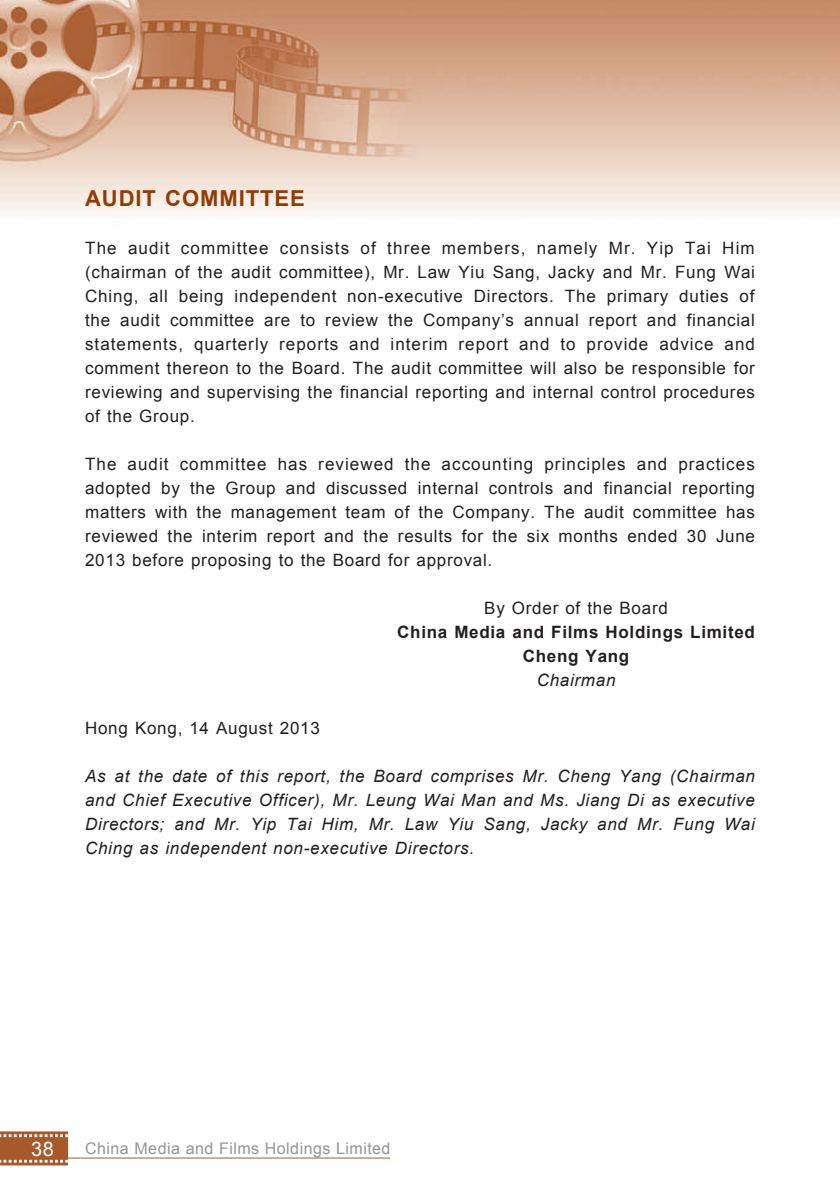
<style>
.page{position:relative;width:840px;height:1191px;background:#fff}
.page>*{position:absolute;margin:0;border:0;box-sizing:border-box;transform-origin:0 0}
.t1{font:700 22px "Arial";letter-spacing:.04em;color:#933b03}
.t2{font:20px "Arial";color:#fff}
.t3{font:17px/24px "Arial";letter-spacing:.04em;color:#231f20;text-align:justify}
.t4{font:italic 17px/24px "Arial";letter-spacing:.04em;color:#231f20;text-align:justify}
.t5{font:700 17px/24px "Arial";letter-spacing:.04em;color:#231f20;text-align:center}
.t6{font:16px "Arial";letter-spacing:.03em;color:#939598}
</style>
<div class="page">
<img style="left:0;top:0;width:839px;height:1166px">
<svg style="left:0;top:1131px;width:68px;height:34px;background:#af6b42"></svg>
<hr style="left:0;top:1157px;width:389px;height:1px;background:#a6592b">
<p class="t1" style="left:85px;top:184px;width:221px">AUDIT COMMITTEE</p>
<p class="t3" style="left:85px;top:236px;width:671px">The audit committee consists of three members, namely Mr. Yip Tai Him (chairman of the audit committee), Mr. Law Yiu Sang, Jacky and Mr. Fung Wai Ching, all being independent non-executive Directors. The primary duties of the audit committee are to review the Company’s annual report and financial statements, quarterly reports and interim report and to provide advice and comment thereon to the Board. The audit committee will also be responsible for reviewing and supervising the financial reporting and internal control procedures of the Group.</p>
<p class="t3" style="left:85px;top:452px;width:671px">The audit committee has reviewed the accounting principles and practices adopted by the Group and discussed internal controls and financial reporting matters with the management team of the Company. The audit committee has reviewed the interim report and the results for the six months ended 30 June 2013 before proposing to the Board for approval.</p>
<p class="t3" style="left:484px;top:596px;width:185px">By Order of the Board</p>
<p class="t5" style="left:397px;top:621px;width:359px">China Media and Films Holdings Limited<br>Cheng Yang</p>
<p class="t4" style="left:536px;top:668px;width:80px">Chairman</p>
<p class="t3" style="left:85px;top:716px;width:236px">Hong Kong, 14 August 2013</p>
<p class="t4" style="left:85px;top:764px;width:671px">As at the date of this report, the Board comprises Mr. Cheng Yang (Chairman and Chief Executive Officer), Mr. Leung Wai Man and Ms. Jiang Di as executive Directors; and Mr. Yip Tai Him, Mr. Law Yiu Sang, Jacky and Mr. Fung Wai Ching as independent non-executive Directors.</p>
<p class="t2" style="left:31px;top:1135px;width:25px">38</p>
<p class="t6" style="left:85px;top:1137px;width:307px">China Media and Films Holdings Limited</p>
</div>
